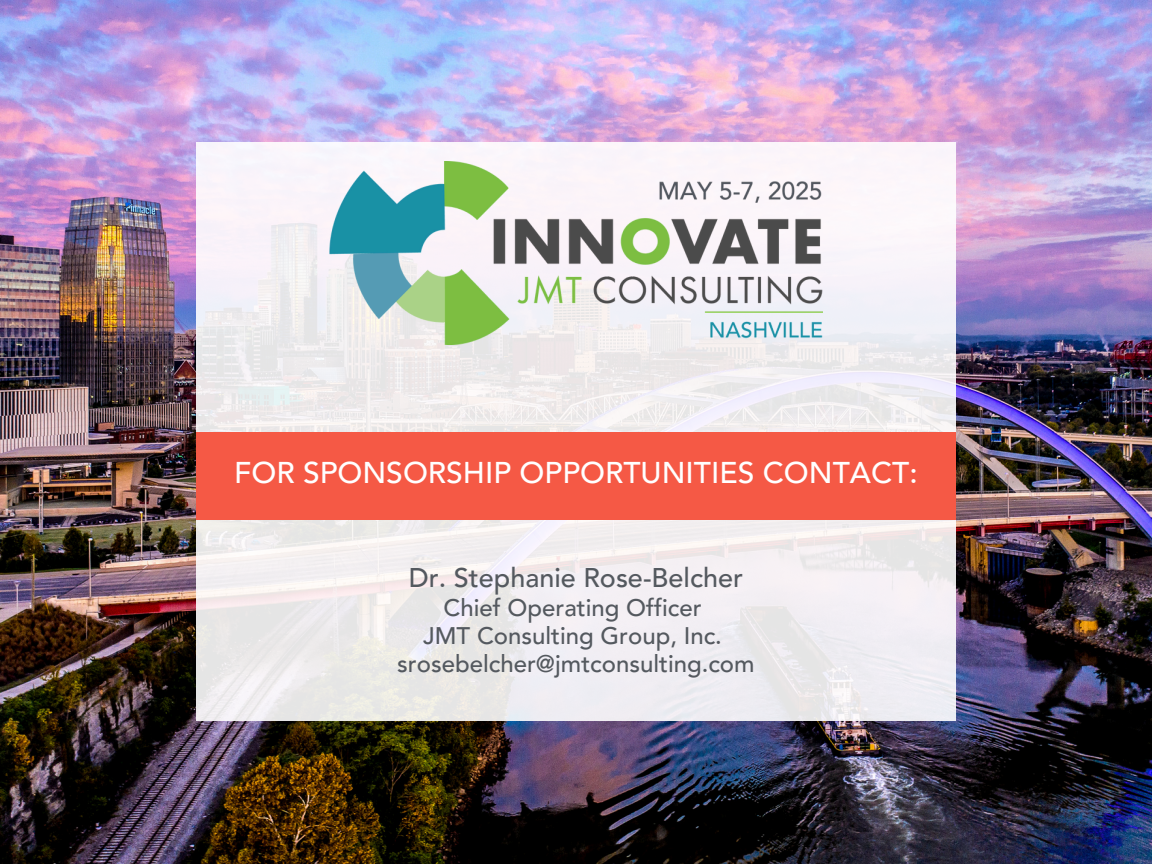
<style>
.page{position:relative;width:1152px;height:864px;background:#fff}
.page>*{position:absolute;margin:0;border:0;box-sizing:border-box;transform-origin:0 0}
.t1{font:500 30px "Avenir LT Pro";color:#fff}
.t2{font:500 27px "Avenir LT Pro";color:#54595f}
.t3{font:500 24px "Avenir LT Pro";color:#54595f}
</style>
<div class="page">
<img style="left:0;top:0;width:1152px;height:864px">
<div style="left:196px;top:143px;width:760px;height:578px;background:linear-gradient(to right,#f0eded,#f2eff3)"></div>
<img style="left:329px;top:162px;width:493px;height:182px">
<div style="left:196px;top:432px;width:760px;height:88px;background:#f55945"></div>
<h1 class="t1" style="left:234px;top:460px;width:685px">FOR SPONSORSHIP OPPORTUNITIES CONTACT:</h1>
<p class="t2" style="left:409px;top:567px;width:336px">Dr. Stephanie Rose-Belcher</p>
<p class="t3" style="left:444px;top:597px;width:260px">Chief Operating Officer</p>
<p class="t3" style="left:423px;top:626px;width:300px">JMT Consulting Group, Inc.</p>
<p class="t3" style="left:397px;top:654px;width:359px">srosebelcher@jmtconsulting.com</p>
</div>
